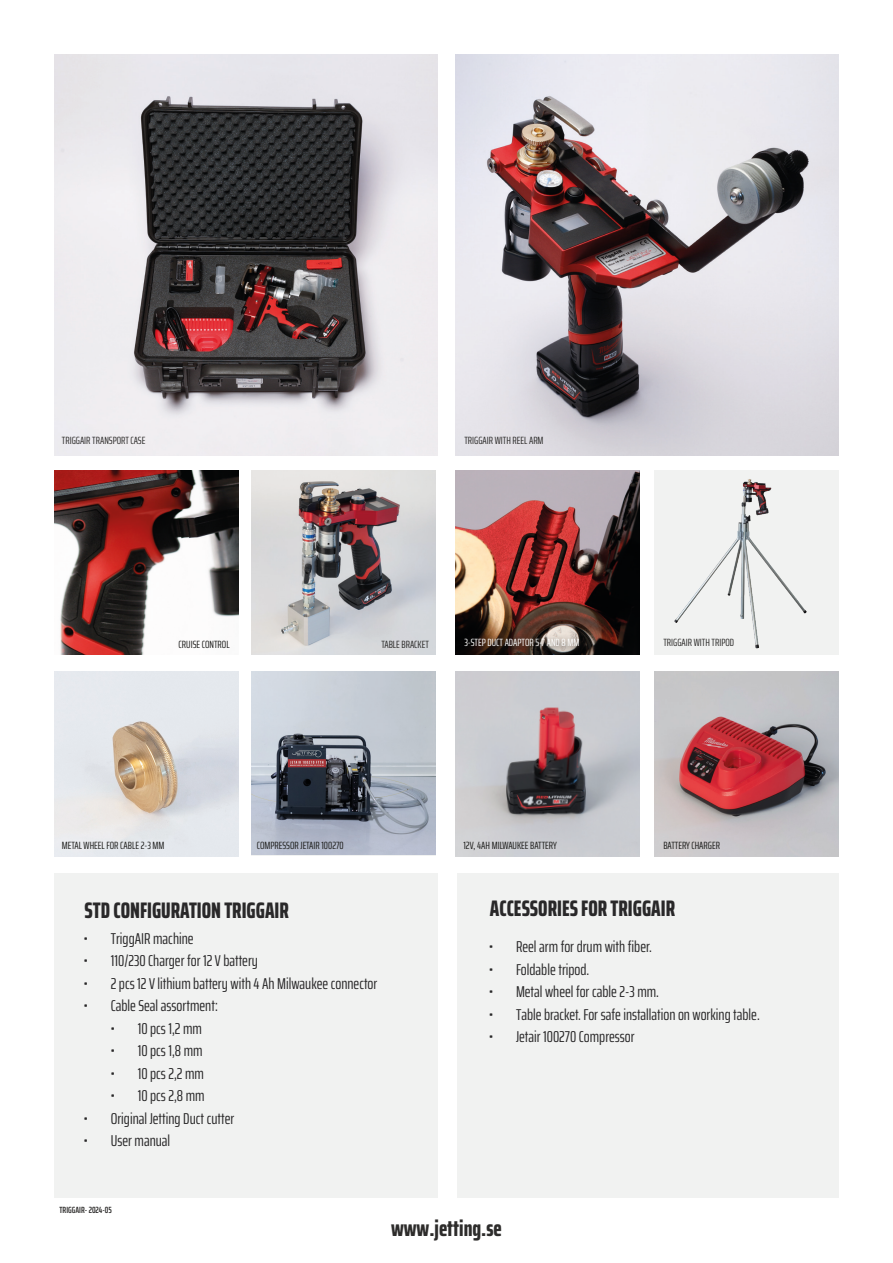
<style>
.page{position:relative;width:893px;height:1263px;background:#fff}
.page>*{position:absolute;margin:0;border:0;box-sizing:border-box;transform-origin:0 0}
.t1{font:800 extra-condensed 22.5px "Saira";color:#292829}
.t2{font:800 extra-condensed 22.5px "Saira";color:#2d2c2b}
.t3{font:extra-condensed 15.75px "Saira";color:#292829}
.t4{font:extra-condensed 10.5px "Saira";color:#1d1d1b}
.t5{font:extra-condensed 10.5px "Saira";color:#2d2c2b}
.t6{font:extra-condensed 10.5px "Saira";color:#fff}
.t7{font:600 extra-condensed 9px "Saira";color:#2d2c2b}
</style>
<div class="page">
<img style="left:252px;top:471px;width:184px;height:184px">
<img style="left:252px;top:672px;width:184px;height:182px">
<img style="left:54px;top:471px;width:184px;height:184px">
<img style="left:54px;top:672px;width:184px;height:184px">
<img style="left:456px;top:672px;width:184px;height:184px">
<img style="left:655px;top:672px;width:184px;height:184px">
<img style="left:655px;top:471px;width:184px;height:184px">
<img style="left:456px;top:471px;width:184px;height:184px">
<img style="left:54px;top:54px;width:383px;height:401px">
<img style="left:456px;top:54px;width:383px;height:401px">
<div style="left:457px;top:873px;width:382px;height:324px;background:#f1f2f1"></div>
<div style="left:54px;top:873px;width:384px;height:324px;background:#f1f2f1"></div>
<div style="left:460px;top:633px;width:130px;height:23px;background:#1d1d1b;opacity:.85"></div>
<p class="t5" style="left:62px;top:432px;width:85px">TRIGGAIR TRANSPORT CASE</p>
<p class="t5" style="left:464px;top:432px;width:81px">TRIGGAIR WITH REEL ARM</p>
<p class="t4" style="left:179px;top:636px;width:52px">CRUISE CONTROL</p>
<p class="t5" style="left:381px;top:636px;width:49px">TABLE BRACKET</p>
<p class="t6" style="left:464px;top:634px;width:117px">3-STEP DUCT ADAPTOR 5-7 AND 8 MM</p>
<p class="t5" style="left:663px;top:634px;width:72px">TRIGGAIR WITH TRIPOD</p>
<p class="t4" style="left:62px;top:838px;width:104px">METAL WHEEL FOR CABLE 2-3 MM</p>
<p class="t4" style="left:257px;top:838px;width:88px">COMPRESSOR JETAIR 100270</p>
<p class="t4" style="left:463px;top:838px;width:95px">12V, 4AH MILWAUKEE BATTERY</p>
<p class="t4" style="left:663px;top:838px;width:58px">BATTERY CHARGER</p>
<p class="t1" style="left:85px;top:892px;width:206px">STD CONFIGURATION TRIGGAIR</p>
<p class="t1" style="left:490px;top:891px;width:187px">ACCESSORIES FOR TRIGGAIR</p>
<p class="t3" style="left:84px;top:927px;width:111px">• TriggAIR machine</p>
<p class="t3" style="left:84px;top:949px;width:176px">• 110/230 Charger for 12 V battery</p>
<p class="t3" style="left:84px;top:972px;width:295px">• 2 pcs 12 V lithium battery with 4 Ah Milwaukee connector</p>
<p class="t3" style="left:84px;top:994px;width:136px">• Cable Seal assortment:</p>
<p class="t3" style="left:111px;top:1017px;width:93px">• 10 pcs 1,2 mm</p>
<p class="t3" style="left:111px;top:1039px;width:93px">• 10 pcs 1,8 mm</p>
<p class="t3" style="left:111px;top:1062px;width:95px">• 10 pcs 2,2 mm</p>
<p class="t3" style="left:111px;top:1084px;width:95px">• 10 pcs 2,8 mm</p>
<p class="t3" style="left:84px;top:1107px;width:152px">• Original Jetting Duct cutter</p>
<p class="t3" style="left:84px;top:1129px;width:88px">• User manual</p>
<p class="t3" style="left:489px;top:935px;width:164px">• Reel arm for drum with fiber.</p>
<p class="t3" style="left:489px;top:957px;width:102px">• Foldable tripod.</p>
<p class="t3" style="left:489px;top:980px;width:172px">• Metal wheel for cable 2-3 mm.</p>
<p class="t3" style="left:489px;top:1002px;width:272px">• Table bracket. For safe installation on working table.</p>
<p class="t3" style="left:489px;top:1025px;width:147px">• Jetair 100270 Compressor</p>
<p class="t7" style="left:60px;top:1203px;width:54px">TRIGGAIR- 2024-05</p>
<p class="t2" style="left:391px;top:1210px;width:112px">www.jetting.se</p>
</div>
